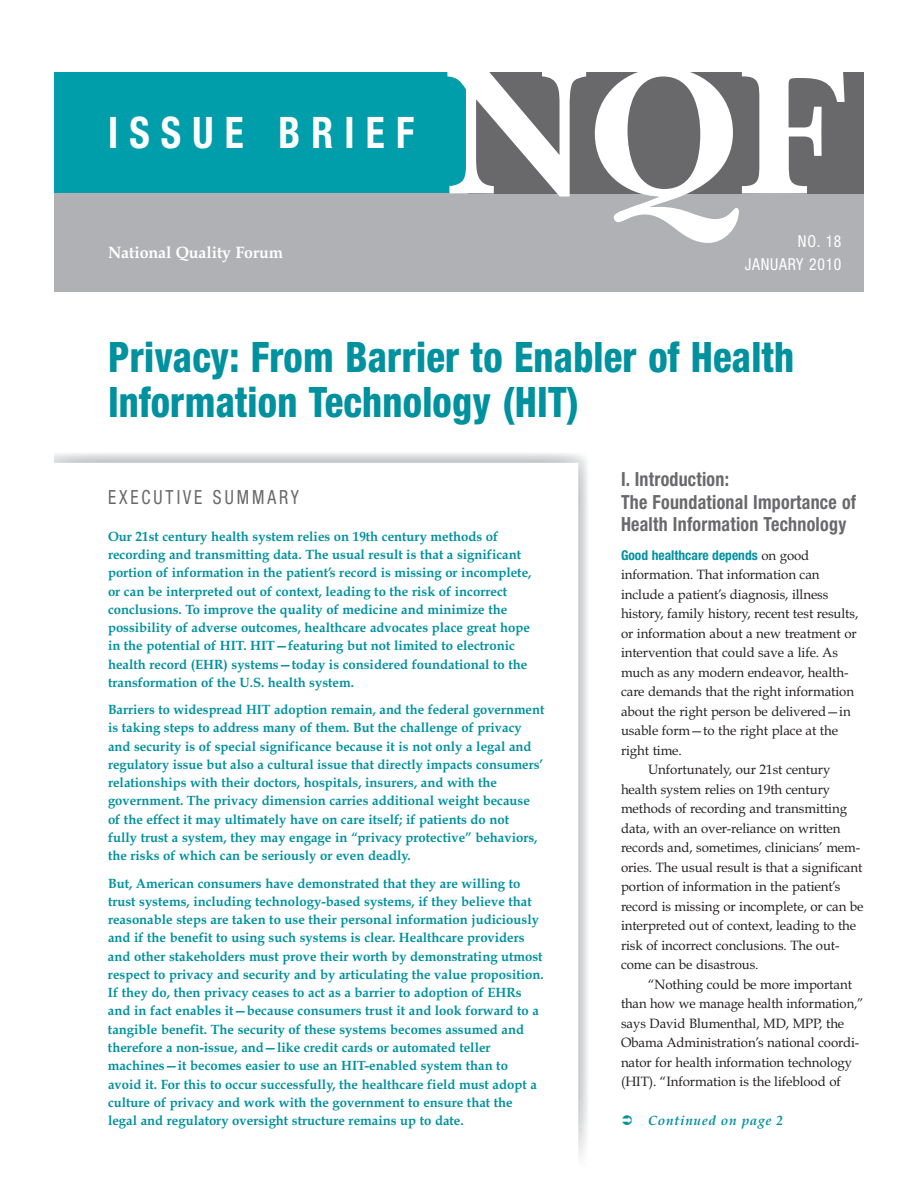
<style>
.page{position:relative;width:918px;height:1188px;background:#fff}
.page>*{position:absolute;margin:0;border:0;box-sizing:border-box;transform-origin:0 0}
.t1{font:700 condensed 43.5px "Helvetica Neue";letter-spacing:.29em;color:#fff;scale:.9 1}
.t2{font:800 condensed 42px/45px "Helvetica Neue";letter-spacing:.005em;color:#00919f;scale:.92 1}
.t3{font:700 condensed 19.5px/22.5px "Helvetica Neue";letter-spacing:.015em;color:#69696c;scale:.92 1}
.t4{font:condensed 19.5px "Helvetica Neue";letter-spacing:.17em;color:#69696c;scale:.9 1}
.t5{font:700 16.5px "Book Antiqua";letter-spacing:-.005em;color:#fff}
.t6{font:condensed 16.5px/22.5px "Helvetica Neue";letter-spacing:.05em;color:#fff;text-align:right;scale:.95 1}
.t7{font:700 13.5px/18.3px "Book Antiqua";color:#00919f}
.t8{font:13.5px "Book Antiqua";letter-spacing:-.005em;color:#231f20}
.t9{font:700 13.5px/18.3px "Book Antiqua";color:#00919f;scale:.96 1}
.t10{font:13.5px "Book Antiqua";letter-spacing:-.005em;color:#231f20;scale:.96 1}
.t11{font:700 condensed 13.5px "Helvetica Neue";color:#00919f}
.t12{font:italic 700 13.5px "Book Antiqua";letter-spacing:.05em;color:#00919f}
.s1{font-family:"Book Antiqua";font-weight:400;font-stretch:normal;color:#231f20}
</style>
<div class="page">
<img style="left:54px;top:453px;width:534px;height:51px">
<img style="left:578px;top:504px;width:10px;height:653px">
<div style="left:54px;top:72px;width:414px;height:122px;background:#009daa"></div>
<div style="left:54px;top:194px;width:810px;height:98px;background:#b0b1b5"></div>
<div style="left:468px;top:72px;width:396px;height:122px;background:#69696c"></div>
<svg style="left:447px;top:72px;width:398px;height:171px"></svg>
<h1 class="t1" style="left:108px;top:117px;width:342px">ISSUE BRIEF</h1>
<p class="t5" style="left:108px;top:243px;width:177px">National Quality Forum</p>
<p class="t6" style="left:745px;top:232px;width:103px">NO. 18<br>JANUARY 2010</p>
<h2 class="t2" style="left:108px;top:338px;width:747px">Privacy: From Barrier to Enabler of Health<br>Information Technology (HIT)</h2>
<h3 class="t4" style="left:108px;top:490px;width:214px">EXECUTIVE SUMMARY</h3>
<p class="t7" style="left:108px;top:527px;width:425px">Our 21st century health system relies on 19th century methods of recording and transmitting data. The usual result is that a significant portion of information in the patient’s record is missing or incomplete, or can be interpreted out of context, leading to the risk of incorrect conclusions. To improve the quality of medicine and minimize the possibility of adverse outcomes, healthcare advocates place great hope in the potential of HIT. HIT—featuring but not limited to electronic health record (EHR) systems—today is considered foundational to the transformation of the U.S. health system.</p>
<p class="t9" style="left:108px;top:700px;width:456px">Barriers to widespread HIT adoption remain, and the federal government is taking steps to address many of them. But the challenge of privacy and security is of special significance because it is not only a legal and regulatory issue but also a cultural issue that directly impacts consumers’ relationships with their doctors, hospitals, insurers, and with the government. The privacy dimension carries additional weight because of the effect it may ultimately have on care itself; if patients do not<br>fully trust a system, they may engage in “privacy protective” behaviors, the risks of which can be seriously or even deadly.</p>
<p class="t7" style="left:108px;top:874px;width:437px">But, American consumers have demonstrated that they are willing to trust systems, including technology-based systems, if they believe that reasonable steps are taken to use their personal information judiciously and if the benefit to using such systems is clear. Healthcare providers and other stakeholders must prove their worth by demonstrating utmost respect to privacy and security and by articulating the value proposition.<br>If they do, then privacy ceases to act as a barrier to adoption of EHRs and in fact enables it—because consumers trust it and look forward to a tangible benefit. The security of these systems becomes assumed and therefore a non-issue, and—like credit cards or automated teller machines—it becomes easier to use an HIT-enabled system than to avoid it. For this to occur successfully, the healthcare field must adopt a culture of privacy and work with the government to ensure that the legal and regulatory oversight structure remains up to date.</p>
<h3 class="t3" style="left:621px;top:470px;width:257px">I. Introduction:<br>The Foundational Importance of<br>Health Information Technology</h3>
<p class="t11" style="left:621px;top:550px;width:190px">Good healthcare depends <span class="s1">on good</span></p>
<p class="t8" style="left:621px;top:567px;width:200px">information. That information can</p>
<p class="t8" style="left:621px;top:586px;width:209px">include a patient’s diagnosis, illness</p>
<p class="t8" style="left:621px;top:606px;width:239px">history, family history, recent test results,</p>
<p class="t8" style="left:621px;top:625px;width:237px">or information about a new treatment or</p>
<p class="t8" style="left:621px;top:645px;width:219px">intervention that could save a life. As</p>
<p class="t8" style="left:621px;top:664px;width:229px">much as any modern endeavor, health-</p>
<p class="t8" style="left:621px;top:684px;width:235px">care demands that the right information</p>
<p class="t8" style="left:621px;top:703px;width:231px">about the right person be delivered—in</p>
<p class="t8" style="left:621px;top:723px;width:219px">usable form—to the right place at the</p>
<p class="t8" style="left:621px;top:742px;width:62px">right time.</p>
<p class="t8" style="left:648px;top:762px;width:184px">Unfortunately, our 21st century</p>
<p class="t8" style="left:621px;top:781px;width:211px">health system relies on 19th century</p>
<p class="t8" style="left:621px;top:801px;width:228px">methods of recording and transmitting</p>
<p class="t8" style="left:621px;top:820px;width:221px">data, with an over-reliance on written</p>
<p class="t8" style="left:621px;top:840px;width:241px">records and, sometimes, clinicians’ mem-</p>
<p class="t8" style="left:621px;top:859px;width:243px">ories. The usual result is that a significant</p>
<p class="t8" style="left:621px;top:879px;width:221px">portion of information in the patient’s</p>
<p class="t8" style="left:621px;top:898px;width:244px">record is missing or incomplete, or can be</p>
<p class="t8" style="left:621px;top:918px;width:237px">interpreted out of context, leading to the</p>
<p class="t8" style="left:621px;top:937px;width:220px">risk of incorrect conclusions. The out-</p>
<p class="t8" style="left:621px;top:957px;width:139px">come can be disastrous.</p>
<p class="t8" style="left:648px;top:976px;width:206px">“Nothing could be more important</p>
<p class="t10" style="left:621px;top:996px;width:254px">than how we manage health information,”</p>
<p class="t8" style="left:621px;top:1015px;width:225px">says David Blumenthal, MD, MPP, the</p>
<p class="t8" style="left:621px;top:1035px;width:240px">Obama Administration’s national coordi-</p>
<p class="t8" style="left:621px;top:1054px;width:233px">nator for health information technology</p>
<p class="t8" style="left:621px;top:1074px;width:221px">(HIT). “Information is the lifeblood of</p>
<p class="t12" style="left:648px;top:1113px;width:137px">Continued on page 2</p>
</div>
